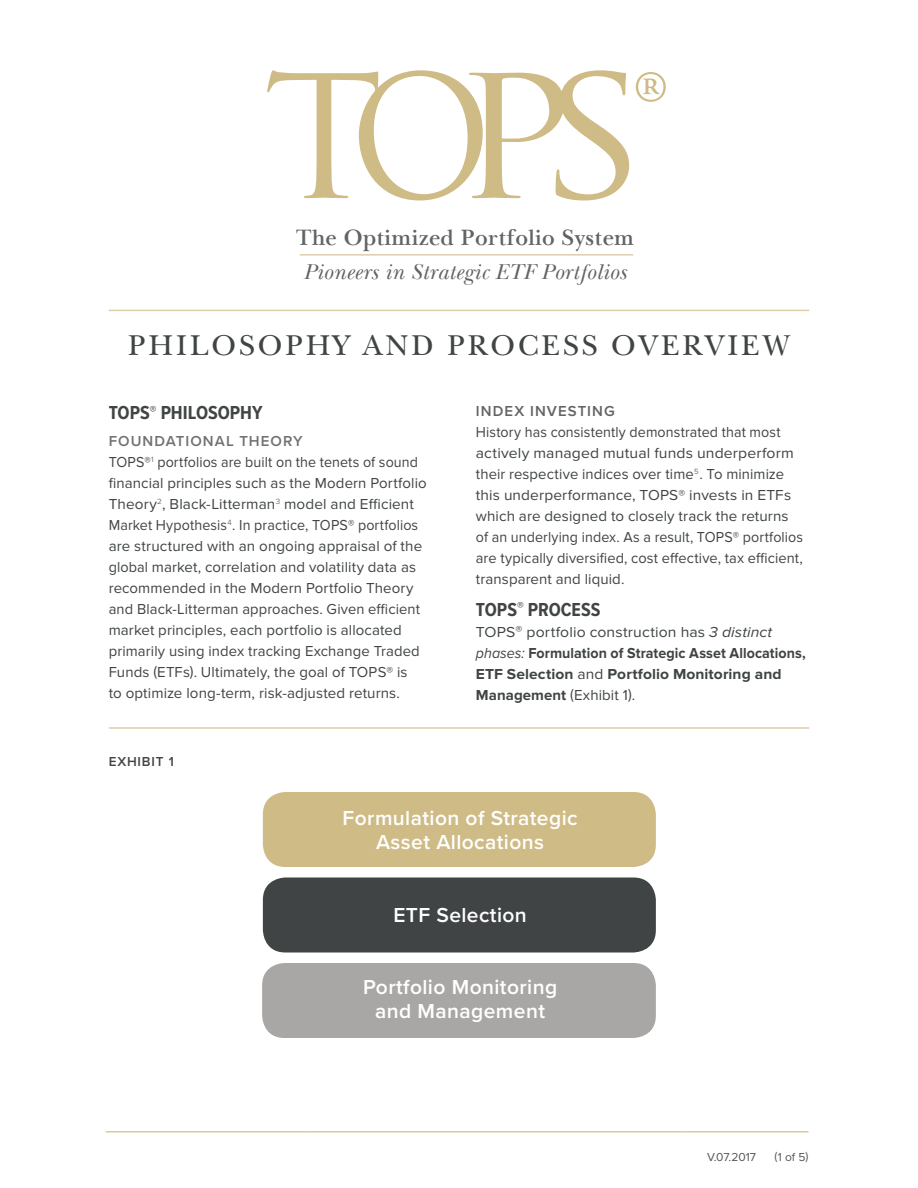
<style>
.page{position:relative;width:918px;height:1188px;background:#fff}
.page>*{position:absolute;margin:0;border:0;box-sizing:border-box;transform-origin:0 0}
.t1{font:30px "New Baskerville";letter-spacing:.1em;color:#404444}
.t2{font:600 23.25px "New Baskerville";letter-spacing:.02em;color:#626364}
.t3{font:italic 22.5px "New Baskerville";letter-spacing:.02em;color:#626364}
.Copy{font:600 21px/24px "Proxima Nova";letter-spacing:.02em;color:#fff;text-align:center}
.Section_Title{font:700 19.5px "Proxima Nova Cond";color:#404444}
.Copy-2{font:15px/21px "Proxima Nova";letter-spacing:.005em;color:#404444;scale:.95 1}
.Copy-3{font:700 15px/21px "Proxima Nova";letter-spacing:.005em;color:#404444;scale:.95 1}
.Sub_Section_Title{font:600 15px "Proxima Nova";letter-spacing:.07em;color:#717171}
.Sub_Section_Title-2{font:600 15px "Proxima Nova";letter-spacing:.075em;color:#626364}
.Exhibit{font:600 13.5px "Proxima Nova";letter-spacing:.06em;color:#404444}
.t4{font:12px "Proxima Nova";color:#535757}
.s1{font-size:13.5px}
.s2{font-weight:400}
.s3{font-weight:400;font-size:13.5px}
.s4{font-weight:400;font-style:italic}
</style>
<div class="page">
<hr style="left:109px;top:310px;width:700px;height:1px;background:#dfceaa">
<hr style="left:109px;top:727px;width:700px;height:2px;background:#dfceaa">
<svg style="left:267px;top:70px;width:362px;height:130px"></svg>
<svg style="left:636px;top:72px;width:30px;height:30px"></svg>
<div style="left:263px;top:792px;width:393px;height:75px;background:#cfbb85;border-radius:22px"></div>
<div style="left:263px;top:878px;width:393px;height:74px;background:#404444;border-radius:22px"></div>
<div style="left:262px;top:963px;width:394px;height:75px;background:#a9a7a6;border-radius:22px"></div>
<hr style="left:300px;top:254px;width:333px;height:2px;background:#dfceaa">
<hr style="left:106px;top:1131px;width:199px;height:2px;background:#dac89f">
<hr style="left:305px;top:1131px;width:381px;height:2px;background:#dac89f">
<hr style="left:686px;top:1131px;width:70px;height:2px;background:#dac89f">
<hr style="left:756px;top:1131px;width:52px;height:2px;background:#dac89f">
<p class="t2" style="left:296px;top:224px;width:339px">The Optimized Portfolio System</p>
<p class="t3" style="left:303px;top:259px;width:325px">Pioneers in Strategic ETF Portfolios</p>
<p class="t1" style="left:128px;top:328px;width:663px">PHILOSOPHY AND PROCESS OVERVIEW</p>
<p class="Section_Title" style="left:109px;top:402px;width:155px">TOPS<sup>®</sup> PHILOSOPHY</p>
<p class="Sub_Section_Title" style="left:109px;top:432px;width:196px">FOUNDATIONAL THEORY</p>
<p class="Copy-2" style="left:109px;top:452px;width:336px">TOPS<span class="s1">®</span><sup>1</sup> portfolios are built on the tenets of sound financial principles such as the Modern Portfolio Theory<sup>2</sup>, Black-Litterman<sup>3</sup> model and Efficient Market Hypothesis<sup>4</sup>. In practice, TOPS<span class="s1">®</span> portfolios are structured with an ongoing appraisal of the global market, correlation and volatility data as recommended in the Modern Portfolio Theory and Black-Litterman approaches. Given efficient market principles, each portfolio is allocated primarily using index tracking Exchange Traded Funds (ETFs). Ultimately, the goal of TOPS<span class="s1">®</span> is<br>to optimize long-term, risk-adjusted returns.</p>
<p class="Exhibit" style="left:109px;top:753px;width:67px">EXHIBIT 1</p>
<p class="Sub_Section_Title-2" style="left:476px;top:402px;width:141px">INDEX INVESTING</p>
<p class="Copy-2" style="left:476px;top:422px;width:346px">History has consistently demonstrated that most actively managed mutual funds underperform their respective indices over time<sup>5</sup>. To minimize this underperformance, TOPS<span class="s1">®</span> invests in ETFs which are designed to closely track the returns of an underlying index. As a result, TOPS<span class="s1">®</span> portfolios are typically diversified, cost effective, tax efficient, transparent and liquid.</p>
<p class="Section_Title" style="left:476px;top:598px;width:126px">TOPS<sup>®</sup> PROCESS</p>
<p class="Copy-3" style="left:476px;top:621px;width:349px"><span class="s2">TOPS</span><span class="s3">®</span> <span class="s2">portfolio construction has</span> <span class="s4">3 distinct phases:</span> Formulation of Strategic Asset Allocations, ETF Selection <span class="s2">and</span> Portfolio Monitoring and Management <span class="s2">(Exhibit 1).</span></p>
<p class="Copy" style="left:343px;top:807px;width:236px">Formulation of Strategic<br>Asset Allocations</p>
<p class="Copy" style="left:393px;top:903px;width:135px">ETF Selection</p>
<p class="Copy" style="left:363px;top:976px;width:196px">Portfolio Monitoring and Management</p>
<p class="t4" style="left:707px;top:1150px;width:50px">V.07.2017</p>
<p class="t4" style="left:775px;top:1150px;width:35px">(1 of 5)</p>
</div>
